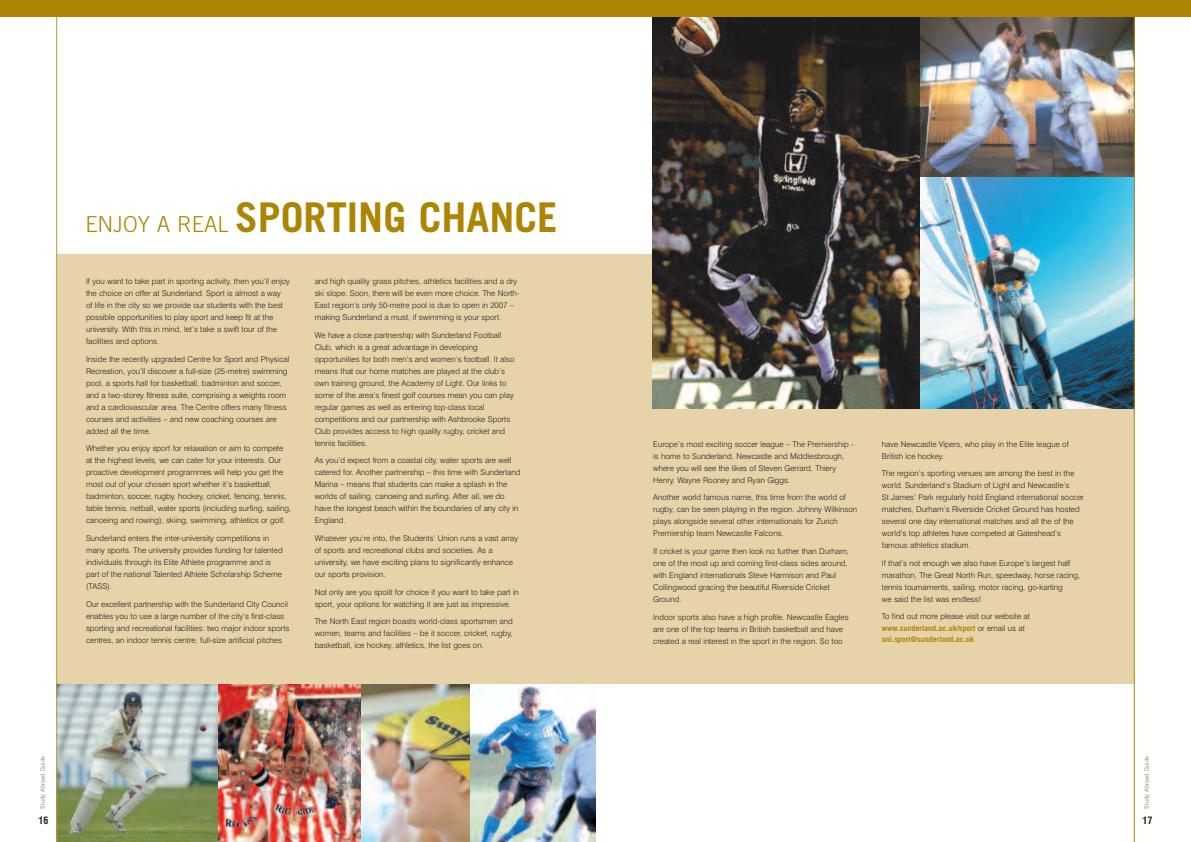
<style>
.page{position:relative;width:1191px;height:842px;background:#fff}
.page>*{position:absolute;margin:0;border:0;box-sizing:border-box;transform-origin:0 0}
.t1{font:700 41px "Trade Gothic";color:#ad8504}
.t2{font:700 condensed 10px "Swiss 721 BT";color:#231f20}
.t3{font:300 8px/12px "Swiss 721 BT";color:#231f20}
.t4{font:700 8px/11.5px "Trade Gothic";color:#ad8504}
.t5{font:6px "Trade Gothic";color:#808285}
.s1{font-weight:300;font-size:22px}
.s2{font-family:"Swiss 721 BT";font-weight:300;color:#231f20}
</style>
<div class="page">
<img style="left:57px;top:684px;width:162px;height:158px">
<img style="left:469px;top:684px;width:126px;height:158px">
<img style="left:360px;top:684px;width:109px;height:158px">
<img style="left:219px;top:684px;width:141px;height:158px">
<div style="left:57px;top:254px;width:1077px;height:430px;background:#e6d3a9"></div>
<hr style="left:56px;top:0;width:1px;height:842px;background:#be9a3a">
<img style="left:920px;top:17px;width:213px;height:161px">
<img style="left:920px;top:178px;width:213px;height:231px">
<img style="left:652px;top:17px;width:268px;height:392px">
<hr style="left:1133px;top:0;width:1px;height:842px;background:#ad8504">
<div style="left:0;top:0;width:1191px;height:17px;background:#ad8504"></div>
<h1 class="t1" style="left:85px;top:203px;width:474px"><span class="s1">ENJOY A REAL</span> SPORTING CHANCE</h1>
<p class="t3" style="left:86px;top:276px;width:205px">If you want to take part in sporting activity, then you’ll enjoy the choice on offer at Sunderland. Sport is almost a way<br>of life in the city so we provide our students with the best possible opportunities to play sport and keep fit at the university. With this in mind, let’s take a swift tour of the facilities and options.</p>
<p class="t3" style="left:86px;top:354px;width:205px">Inside the recently upgraded Centre for Sport and Physical Recreation, you’ll discover a full-size (25-metre) swimming pool, a sports hall for basketball, badminton and soccer, and a two-storey fitness suite, comprising a weights room and a cardiovascular area. The Centre offers many fitness courses and activities – and new coaching courses are added all the time.</p>
<p class="t3" style="left:86px;top:443px;width:207px">Whether you enjoy sport for relaxation or aim to compete at the highest levels, we can cater for your interests. Our proactive development programmes will help you get the most out of your chosen sport whether it’s basketball, badminton, soccer, rugby, hockey, cricket, fencing, tennis, table tennis, netball, water sports (including surfing, sailing, canoeing and rowing), skiing, swimming, athletics or golf.</p>
<p class="t3" style="left:86px;top:533px;width:198px">Sunderland enters the inter-university competitions in many sports. The university provides funding for talented individuals through its Elite Athlete programme and is part of the national Talented Athlete Scholarship Scheme (TASS).</p>
<p class="t3" style="left:86px;top:599px;width:205px">Our excellent partnership with the Sunderland City Council enables you to use a large number of the city’s first-class sporting and recreational facilities: two major indoor sports centres, an indoor tennis centre, full-size artificial pitches</p>
<p class="t3" style="left:315px;top:276px;width:206px">and high quality grass pitches, athletics facilities and a dry ski slope. Soon, there will be even more choice. The North-East region’s only 50-metre pool is due to open in 2007 – making Sunderland a must, if swimming is your sport.</p>
<p class="t3" style="left:315px;top:330px;width:201px">We have a close partnership with Sunderland Football Club, which is a great advantage in developing opportunities for both men’s and women’s football. It also means that our home matches are played at the club’s own training ground, the Academy of Light. Our links to some of the area’s finest golf courses mean you can play regular games as well as entering top-class local competitions and our partnership with Ashbrooke Sports Club provides access to high quality rugby, cricket and tennis facilities.</p>
<p class="t3" style="left:315px;top:455px;width:207px">As you’d expect from a coastal city, water sports are well catered for. Another partnership – this time with Sunderland Marina – means that students can make a splash in the worlds of sailing, canoeing and surfing. After all, we do have the longest beach within the boundaries of any city in England.</p>
<p class="t3" style="left:315px;top:533px;width:205px">Whatever you’re into, the Students’ Union runs a vast array of sports and recreational clubs and societies. As a university, we have exciting plans to significantly enhance our sports provision.</p>
<p class="t3" style="left:315px;top:587px;width:206px">Not only are you spoilt for choice if you want to take part in sport, your options for watching it are just as impressive.</p>
<p class="t3" style="left:315px;top:616px;width:199px;text-align:justify">The North East region boasts world-class sportsmen and women, teams and facilities – be it soccer, cricket, rugby, basketball, ice hockey, athletics, the list goes on.</p>
<p class="t5" style="left:40px;top:809px;width:54px;rotate:-90deg">Study Abroad Guide</p>
<p class="t2" style="left:38px;top:816px;width:11px">16</p>
<p class="t3" style="left:653px;top:439px;width:202px">Europe’s most exciting soccer league – The Premiership - is home to Sunderland, Newcastle and Middlesbrough, where you will see the likes of Steven Gerrard, Thiery Henry, Wayne Rooney and Ryan Giggs.</p>
<p class="t3" style="left:653px;top:492px;width:205px">Another world famous name, this time from the world of rugby, can be seen playing in the region. Johnny Wilkinson plays alongside several other internationals for Zurich Premiership team Newcastle Falcons.</p>
<p class="t3" style="left:653px;top:546px;width:197px">If cricket is your game then look no further than Durham, one of the most up and coming first-class sides around, with England internationals Steve Harmison and Paul Collingwood gracing the beautiful Riverside Cricket Ground.</p>
<p class="t3" style="left:653px;top:612px;width:197px">Indoor sports also have a high profile. Newcastle Eagles are one of the top teams in British basketball and have created a real interest in the sport in the region. So too</p>
<p class="t3" style="left:882px;top:439px;width:188px">have Newcastle Vipers, who play in the Elite league of<br>British ice hockey.</p>
<p class="t3" style="left:882px;top:468px;width:204px">The region’s sporting venues are among the best in the world. Sunderland’s Stadium of Light and Newcastle’s<br>St James’ Park regularly hold England international soccer matches, Durham’s Riverside Cricket Ground has hosted several one day international matches and all the of the world’s top athletes have competed at Gateshead’s famous athletics stadium.</p>
<p class="t3" style="left:882px;top:558px;width:200px">If that’s not enough we also have Europe’s largest half marathon, The Great North Run, speedway, horse racing, tennis tournaments, sailing, motor racing, go-karting<br>we said the list was endless!</p>
<p class="t3" style="left:882px;top:611px;width:150px">To find out more please visit our website at</p>
<p class="t4" style="left:882px;top:623px;width:144px">www.sunderland.ac.uk/sport <span class="s2">or email us at </span>uni.sport@sunderland.ac.uk</p>
<p class="t5" style="left:1144px;top:809px;width:54px;rotate:-90deg">Study Abroad Guide</p>
<p class="t2" style="left:1142px;top:816px;width:11px">17</p>
</div>
